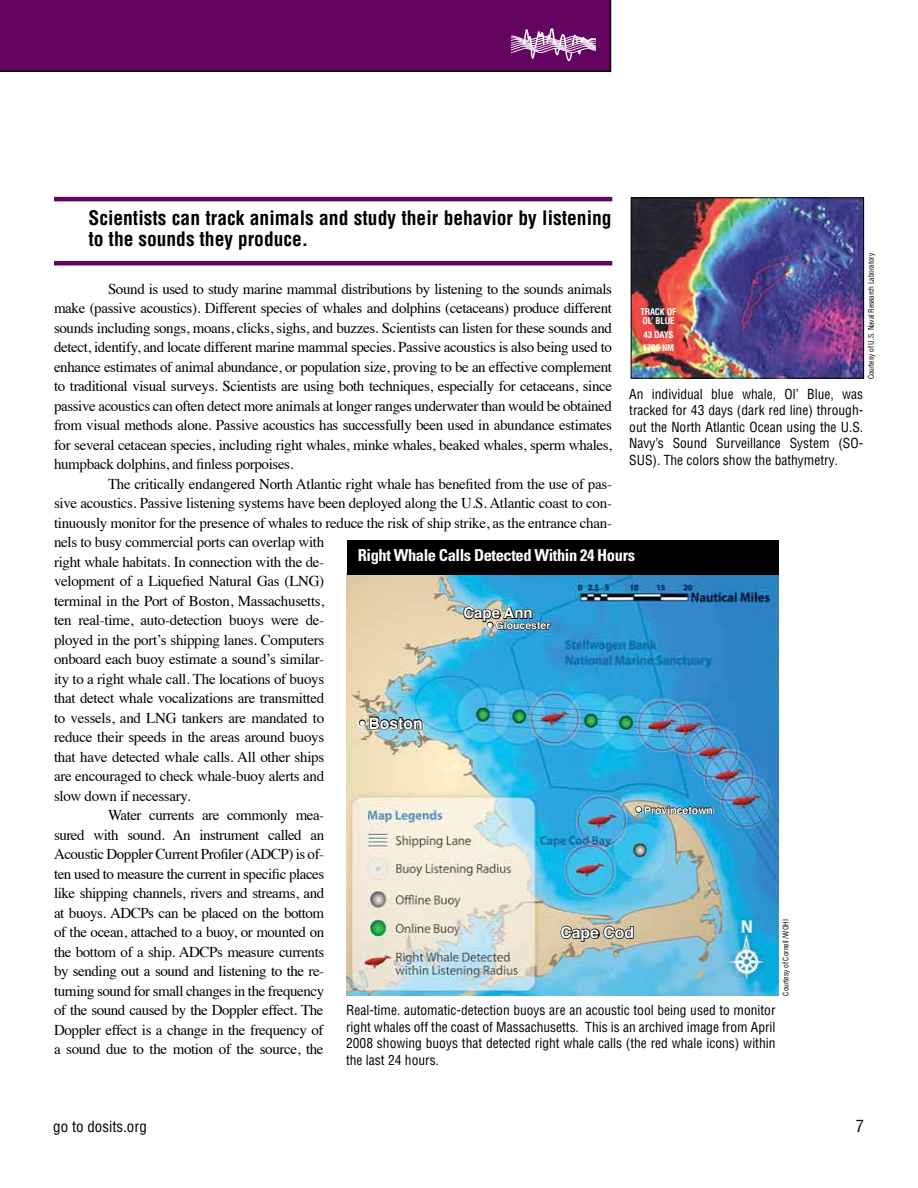
<style>
.page{position:relative;width:918px;height:1188px;background:#fff}
.page>*{position:absolute;margin:0;border:0;box-sizing:border-box;transform-origin:0 0}
.t1{font:700 condensed 19.5px/21px "Helvetica LT Pro";color:#000}
.t2{font:700 condensed 16.5px "Univers LT Pro";letter-spacing:-.025em;color:#fff}
.t3{font:condensed 16.5px "Helvetica LT Pro";color:#000}
.t4{font:700 15.75px "Helvetica";color:#fff}
.t5{font:15px/19.5px "Times";letter-spacing:-.02em;color:#000;text-align:justify}
.t6{font:condensed 15px "Helvetica LT Pro";color:#000}
.t7{font:700 15px "Helvetica";color:#fff}
.t8{font:condensed 13.5px/16.5px "Helvetica LT Pro";color:#000;text-align:justify}
.t9{font:700 10.5px "Helvetica";color:#fff}
.t10{font:700 condensed 9px/9px "Helvetica LT Pro";letter-spacing:-.02em;color:#fff}
.t11{font:condensed 7.5px "Helvetica LT Pro";letter-spacing:-.01em;color:#000}
.s1{font-size:24px}
</style>
<div class="page">
<div style="left:0;top:0;width:611px;height:72px;background:#650360"></div>
<img style="left:511px;top:28px;width:85px;height:20px">
<hr style="left:54px;top:197px;width:558px;height:4px;background:#650360">
<div style="left:54px;top:261px;width:558px;height:5px;background:#650360"></div>
<img style="left:633px;top:199px;width:229px;height:178px">
<div style="left:631px;top:197px;width:233px;height:182px;border:1px solid #000"></div>
<img style="left:347px;top:575px;width:432px;height:421px">
<svg style="left:358px;top:715px;width:65px;height:16px"></svg>
<img style="left:462px;top:606px;width:89px;height:24px">
<div style="left:347px;top:540px;width:432px;height:35px;background:#000"></div>
<svg style="left:560px;top:925px;width:75px;height:18px"></svg>
<svg style="left:634px;top:805px;width:79px;height:11px"></svg>
<h1 class="t1" style="left:89px;top:207px;width:525px">Scientists can track animals and study their behavior by listening to the sounds they produce.</h1>
<p class="t11" style="left:866px;top:379px;width:128px;rotate:-90deg">Courtesy of U.S. Naval Research Laboratory</p>
<p class="t5" style="left:54px;top:278px;width:560px;text-indent:54px">Sound is used to study marine mammal distributions by listening to the sounds animals make (passive acoustics). Different species of whales and dolphins (cetaceans) produce different sounds including songs, moans, clicks, sighs, and buzzes. Scientists can listen for these sounds and detect, identify, and locate different marine mammal species. Passive acoustics is also being used to enhance estimates of animal abundance, or population size, proving to be an effective complement to traditional visual surveys. Scientists are using both techniques, especially for cetaceans, since passive acoustics can often detect more animals at longer ranges underwater than would be obtained from visual methods alone. Passive acoustics has successfully been used in abundance estimates for several cetacean species, including right whales, minke whales, beaked whales, sperm whales, humpback dolphins, and finless porpoises.</p>
<p class="t5" style="left:108px;top:473px;width:506px">The critically endangered North Atlantic right whale has benefited from the use of pas-</p>
<p class="t5" style="left:54px;top:492px;width:560px">sive acoustics. Passive listening systems have been deployed along the U.S. Atlantic coast to con-</p>
<p class="t5" style="left:54px;top:512px;width:560px">tinuously monitor for the presence of whales to reduce the risk of ship strike, as the entrance chan-</p>
<p class="t5" style="left:54px;top:531px;width:272px">nels to busy commercial ports can overlap with</p>
<p class="t5" style="left:54px;top:551px;width:272px">right whale habitats. In connection with the de-</p>
<p class="t5" style="left:54px;top:570px;width:272px">velopment of a Liquefied Natural Gas (LNG)</p>
<p class="t5" style="left:54px;top:590px;width:272px">terminal in the Port of Boston, Massachusetts,</p>
<p class="t5" style="left:54px;top:609px;width:272px">ten real-time, auto-detection buoys were de-</p>
<p class="t5" style="left:54px;top:629px;width:272px">ployed in the port’s shipping lanes. Computers</p>
<p class="t5" style="left:54px;top:648px;width:272px">onboard each buoy estimate a sound’s similar-</p>
<p class="t5" style="left:54px;top:668px;width:272px">ity to a right whale call. The locations of buoys</p>
<p class="t5" style="left:54px;top:687px;width:272px">that detect whale vocalizations are transmitted</p>
<p class="t5" style="left:54px;top:707px;width:272px">to vessels, and LNG tankers are mandated to</p>
<p class="t5" style="left:54px;top:726px;width:272px">reduce their speeds in the areas around buoys</p>
<p class="t5" style="left:54px;top:746px;width:272px">that have detected whale calls. All other ships</p>
<p class="t5" style="left:54px;top:765px;width:272px">are encouraged to check whale-buoy alerts and</p>
<p class="t5" style="left:54px;top:785px;width:138px">slow down if necessary.</p>
<p class="t5" style="left:108px;top:804px;width:218px">Water currents are commonly mea-</p>
<p class="t5" style="left:54px;top:824px;width:272px">sured with sound. An instrument called an</p>
<p class="t5" style="left:54px;top:843px;width:272px">Acoustic Doppler Current Profiler (ADCP) is of-</p>
<p class="t5" style="left:54px;top:863px;width:272px">ten used to measure the current in specific places</p>
<p class="t5" style="left:54px;top:882px;width:272px">like shipping channels, rivers and streams, and</p>
<p class="t5" style="left:54px;top:902px;width:272px">at buoys. ADCPs can be placed on the bottom</p>
<p class="t5" style="left:54px;top:921px;width:272px">of the ocean, attached to a buoy, or mounted on</p>
<p class="t5" style="left:54px;top:941px;width:272px">the bottom of a ship. ADCPs measure currents</p>
<p class="t5" style="left:54px;top:960px;width:272px">by sending out a sound and listening to the re-</p>
<p class="t5" style="left:54px;top:980px;width:272px">turning sound for small changes in the frequency</p>
<p class="t5" style="left:54px;top:999px;width:271px">of the sound caused by the Doppler effect. The</p>
<p class="t5" style="left:54px;top:1019px;width:271px">Doppler effect is a change in the frequency of</p>
<p class="t5" style="left:54px;top:1038px;width:271px">a sound due to the motion of the source, the</p>
<p class="t10" style="left:641px;top:307px;width:37px">TRACK OF<br>OL’ BLUE</p>
<p class="t10" style="left:643px;top:328px;width:33px;line-height:13.5px">43 DAYS<br>1700 NM</p>
<p class="t8" style="left:629px;top:385px;width:236px">An individual blue whale, Ol’ Blue, was tracked for 43 days (dark red line) through&shy;out the North Atlantic Ocean using the U.S.<br>Navy’s Sound Surveillance System (SO-SUS). The colors show the bathymetry.</p>
<p class="t2" style="left:358px;top:545px;width:279px">Right Whale Calls Detected Within 24 Hours</p>
<p class="t7" style="left:463px;top:601px;width:71px">Cape Ann</p>
<p class="t9" style="left:486px;top:617px;width:66px"><span class="s1">•</span>Gloucester</p>
<p class="t4" style="left:358px;top:710px;width:66px"><span class="s1">•</span>Boston</p>
<p class="t9" style="left:634px;top:801px;width:80px"><span class="s1">•</span>Provincetown</p>
<p class="t11" style="left:781px;top:996px;width:78px;rotate:-90deg">Courtesy of Cornell/WOHI</p>
<p class="t4" style="left:561px;top:920px;width:75px">Cape Cod</p>
<p class="t8" style="left:346px;top:1002px;width:431px">Real-time. automatic-detection buoys are an acoustic tool being used to monitor right whales off the coast of Massachusetts. This is an archived image from April 2008 showing buoys that detected right whale calls (the red whale icons) within the last 24 hours.</p>
<p class="t6" style="left:53px;top:1117px;width:95px">go to dosits.org</p>
<p class="t3" style="left:856px;top:1115px;width:10px">7</p>
</div>
